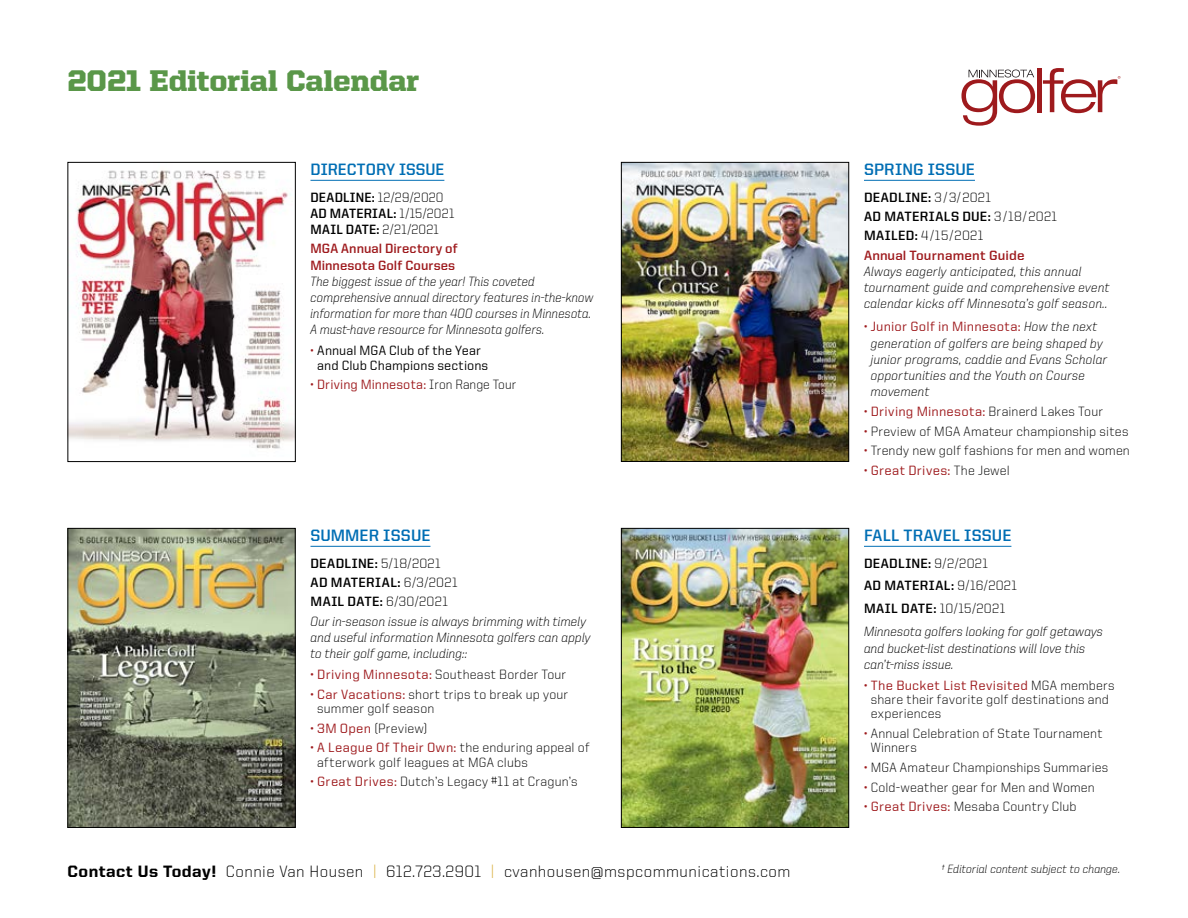
<style>
.page{position:relative;width:1188px;height:918px;background:#fff}
.page>*{position:absolute;margin:0;border:0;box-sizing:border-box;transform-origin:0 0}
.t1{font:900 30px "United Serif Reg";color:#5a9749}
.t2{font:300 16.5px "United Sans Reg";letter-spacing:.03em;color:#000}
.t3{font:700 16.5px "United Sans Reg";letter-spacing:.01em;color:#006eb4}
.t4{font:300 13.5px/16.2px "United Italic Reg";letter-spacing:.005em;color:#000}
.t5{font:300 13.5px/14.2px "United Sans Reg";letter-spacing:.015em;color:#000}
.t6{font:700 13.5px/19.5px "United Sans Reg";letter-spacing:.02em;color:#000}
.t7{font:500 13.5px "United Sans Reg";letter-spacing:.015em;color:#9e1a1d}
.t8{font:500 13.5px/14.2px "United Sans Reg";letter-spacing:.005em;color:#000;text-align:center}
.t9{font:700 13.5px/16.2px "United Sans Reg";letter-spacing:.005em;color:#9e1a1d}
.t10{font:300 12px "United Italic Reg";color:#000}
.s1{font-weight:300}
.s2{color:#9e1a1d}
.s3{font-weight:300;color:#000}
.s4{font-weight:500;color:#9e1a1d}
.s5{font-family:"United Italic Reg";font-weight:300;color:#000}
.s6{font-weight:800}
.s7{color:#dbb347}
</style>
<div class="page">
<hr style="left:864px;top:546px;width:147px;height:1px;background:#006eb4">
<img style="left:69px;top:170px;width:225px;height:279px">
<div style="left:67px;top:162px;width:229px;height:300px;border:1px solid #000"></div>
<img style="left:69px;top:530px;width:225px;height:296px">
<div style="left:67px;top:528px;width:229px;height:300px;border:1px solid #000"></div>
<img style="left:623px;top:530px;width:224px;height:296px">
<div style="left:621px;top:528px;width:228px;height:300px;border:1px solid #000"></div>
<hr style="left:310px;top:180px;width:134px;height:1px;background:#006eb4">
<img style="left:623px;top:164px;width:224px;height:296px">
<div style="left:621px;top:162px;width:228px;height:300px;border:1px solid #000"></div>
<hr style="left:864px;top:180px;width:111px;height:1px;background:#006eb4">
<hr style="left:311px;top:546px;width:119px;height:1px;background:#006eb4">
<hr style="left:1037px;top:68px;width:4px;height:44px;background:#9e1a1d">
<svg style="left:1043px;top:68px;width:78px;height:45px"></svg>
<svg style="left:961px;top:70px;width:74px;height:56px"></svg>
<h1 class="t1" style="left:68px;top:64px;width:353px">2021 Editorial Calendar</h1>
<p class="t3" style="left:310px;top:160px;width:135px">DIRECTORY ISSUE</p>
<p class="t6" style="left:310px;top:189px;width:145px;line-height:16.2px">DEADLINE: <span class="s1">12/29/2020<br></span>AD MATERIAL: <span class="s1">1/15/2021<br></span>MAIL DATE: <span class="s1">2/21/2021</span></p>
<p class="t9" style="left:310px;top:240px;width:149px">MGA Annual Directory of<br>Minnesota Golf Courses</p>
<p class="t4" style="left:310px;top:273px;width:285px">The biggest issue of the year! This coveted comprehensive annual directory features in-the-know information for more than 400 courses in Minnesota.<br>A must-have resource for Minnesota golfers.</p>
<p class="t8" style="left:310px;top:343px;width:179px"><span class="s2">•</span> Annual MGA Club of the Year and Club Champions sections</p>
<p class="t7" style="left:311px;top:377px;width:207px">• Driving Minnesota: <span class="s3">Iron Range Tour</span></p>
<p class="t3" style="left:311px;top:526px;width:121px">SUMMER ISSUE</p>
<p class="t6" style="left:311px;top:553px;width:148px">DEADLINE: <span class="s1">5/18/2021<br></span>AD MATERIAL: <span class="s1">6/3/2021<br></span>MAIL DATE: <span class="s1">6/30/2021</span></p>
<p class="t4" style="left:311px;top:613px;width:282px">Our in-season issue is always brimming with timely and useful information Minnesota golfers can apply to their golf game, including::</p>
<p class="t5" style="left:311px;top:667px;width:257px"><span class="s4">• Driving Minnesota:</span> Southeast Border Tour</p>
<p class="t5" style="left:317px;top:687px;width:252px;text-indent:-7px"><span class="s4">• Car Vacations:</span> short trips to break up your summer golf season</p>
<p class="t5" style="left:311px;top:721px;width:118px"><span class="s4">• 3M Open</span> (Preview)</p>
<p class="t5" style="left:317px;top:741px;width:274px;text-indent:-7px"><span class="s4">• A League Of Their Own:</span> the enduring appeal of afterwork golf leagues at MGA clubs</p>
<p class="t5" style="left:311px;top:775px;width:269px"><span class="s4">• Great Drives:</span> Dutch’s Legacy #11 at Cragun’s</p>
<p class="t3" style="left:864px;top:160px;width:112px">SPRING ISSUE</p>
<p class="t6" style="left:864px;top:187px;width:195px">DEADLINE: <span class="s1">3/3/2021<br></span>AD MATERIALS DUE: <span class="s1">3/18/2021<br></span>MAILED: <span class="s1">4/15/2021<br></span><span class="s2">Annual Tournament Guide</span></p>
<p class="t4" style="left:864px;top:263px;width:247px">Always eagerly anticipated, this annual tournament guide and comprehensive event calendar kicks off Minnesota’s golf season..</p>
<p class="t7" style="left:864px;top:319px;width:235px">• Junior Golf in Minnesota: <span class="s5">How the next</span></p>
<p class="t4" style="left:871px;top:335px;width:238px">generation of golfers are being shaped by junior programs, caddie and Evans Scholar opportunities and the Youth on Course movement</p>
<p class="t7" style="left:864px;top:404px;width:241px">• Driving Minnesota: <span class="s3">Brainerd Lakes Tour</span></p>
<p class="t5" style="left:864px;top:424px;width:266px"><span class="s4">•</span> Preview of MGA Amateur championship sites</p>
<p class="t5" style="left:864px;top:443px;width:267px"><span class="s4">•</span> Trendy new golf fashions for men and women</p>
<p class="t7" style="left:864px;top:463px;width:147px">• Great Drives: <span class="s3">The Jewel</span></p>
<p class="t3" style="left:864px;top:526px;width:149px">FALL TRAVEL ISSUE</p>
<p class="t6" style="left:864px;top:551px;width:155px;line-height:23px">DEADLINE: <span class="s1">9/2/2021<br></span>AD MATERIAL: <span class="s1">9/16/2021<br></span>MAIL DATE: <span class="s1">10/15/2021</span></p>
<p class="t4" style="left:864px;top:624px;width:241px">Minnesota golfers looking for golf getaways and bucket-list destinations will love this can’t-miss issue.</p>
<p class="t5" style="left:871px;top:678px;width:245px;text-indent:-7px"><span class="s4">• The Bucket List Revisited</span> MGA members share their favorite golf destinations and experiences</p>
<p class="t5" style="left:871px;top:726px;width:233px;text-indent:-7px"><span class="s4">•</span> Annual Celebration of State Tournament<br>Winners</p>
<p class="t5" style="left:864px;top:760px;width:246px"><span class="s4">•</span> MGA Amateur Championships Summaries</p>
<p class="t5" style="left:864px;top:780px;width:232px"><span class="s4">•</span> Cold-weather gear for Men and Women</p>
<p class="t5" style="left:864px;top:799px;width:214px"><span class="s4">• Great Drives:</span> Mesaba Country Club</p>
<p class="t2" style="left:68px;top:862px;width:724px"><span class="s6">Contact Us Today!</span> Connie Van Housen <span class="s7">|</span> 612.723.2901 <span class="s7">|</span> cvanhousen@mspcommunications.com</p>
<p class="t10" style="left:942px;top:863px;width:180px">† Editorial content subject to change.</p>
</div>
